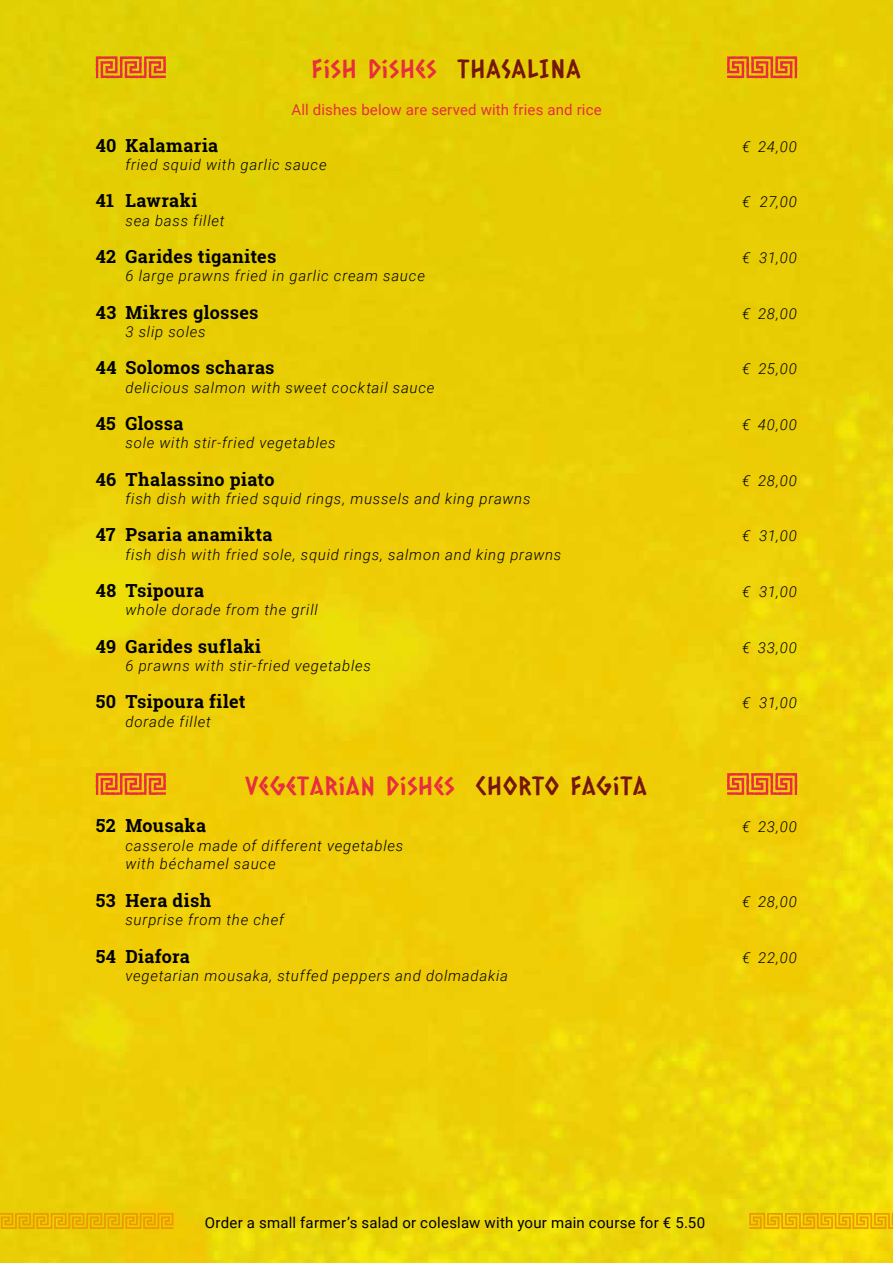
<style>
.page{position:relative;width:893px;height:1263px;background:#fff}
.page>*{position:absolute;margin:0;border:0;box-sizing:border-box;transform-origin:0 0}
.t1{font:25.5px "Caesar Dressing";letter-spacing:.05em;color:#e72d3f}
.t2{font:700 18px "Roboto Slab";letter-spacing:.02em;color:#000}
.t3{font:italic 300 15px/18.3px "Roboto";letter-spacing:.05em;color:#000}
.t4{font:15px "Roboto";letter-spacing:.015em;color:#000}
.t5{font:15px "Roboto";letter-spacing:.01em;color:#e72d3f}
.s1{color:#75160e}
</style>
<div class="page">
<img style="left:0;top:0;width:893px;height:1263px">
<svg style="left:96px;top:56px;width:70px;height:22px;background:#e47325"></svg>
<svg style="left:727px;top:56px;width:70px;height:22px;background:#e67025"></svg>
<svg style="left:96px;top:773px;width:70px;height:22px;background:#ea7026"></svg>
<svg style="left:727px;top:773px;width:70px;height:22px;background:#ea7127"></svg>
<svg style="left:0;top:1213px;width:174px;height:16px;background:#ebaf01"></svg>
<svg style="left:749px;top:1213px;width:144px;height:16px;background:#efb402"></svg>
<h1 class="t1" style="left:311px;top:53px;width:270px">FISH DISHES <span class="s1">THASALINA</span></h1>
<p class="t5" style="left:291px;top:99px;width:312px">All dishes below are served with fries and rice</p>
<p class="t2" style="left:96px;top:133px;width:124px">40 Kalamaria</p>
<p class="t3" style="left:742px;top:137px;width:57px">€ 24,00</p>
<p class="t3" style="left:125px;top:155px;width:203px">fried squid with garlic sauce</p>
<p class="t2" style="left:96px;top:189px;width:103px">41 Lawraki</p>
<p class="t3" style="left:742px;top:192px;width:57px">€ 27,00</p>
<p class="t3" style="left:125px;top:211px;width:101px">sea bass fillet</p>
<p class="t2" style="left:96px;top:244px;width:182px">42 Garides tiganites</p>
<p class="t3" style="left:742px;top:248px;width:57px">€ 31,00</p>
<p class="t3" style="left:125px;top:266px;width:301px">6 large prawns fried in garlic cream sauce</p>
<p class="t2" style="left:96px;top:300px;width:164px">43 Mikres glosses</p>
<p class="t3" style="left:742px;top:304px;width:57px">€ 28,00</p>
<p class="t3" style="left:125px;top:322px;width:82px">3 slip soles</p>
<p class="t2" style="left:96px;top:356px;width:180px">44 Solomos scharas</p>
<p class="t3" style="left:742px;top:359px;width:57px">€ 25,00</p>
<p class="t3" style="left:125px;top:378px;width:311px">delicious salmon with sweet cocktail sauce</p>
<p class="t2" style="left:96px;top:411px;width:89px">45 Glossa</p>
<p class="t3" style="left:742px;top:415px;width:57px">€ 40,00</p>
<p class="t3" style="left:125px;top:433px;width:212px">sole with stir-fried vegetables</p>
<p class="t2" style="left:96px;top:467px;width:180px">46 Thalassino piato</p>
<p class="t3" style="left:742px;top:471px;width:57px">€ 28,00</p>
<p class="t3" style="left:125px;top:489px;width:406px">fish dish with fried squid rings, mussels and king prawns</p>
<p class="t2" style="left:96px;top:523px;width:178px">47 Psaria anamikta</p>
<p class="t3" style="left:742px;top:526px;width:57px">€ 31,00</p>
<p class="t3" style="left:125px;top:545px;width:437px">fish dish with fried sole, squid rings, salmon and king prawns</p>
<p class="t2" style="left:96px;top:578px;width:110px">48 Tsipoura</p>
<p class="t3" style="left:742px;top:582px;width:57px">€ 31,00</p>
<p class="t3" style="left:125px;top:600px;width:194px">whole dorade from the grill</p>
<p class="t2" style="left:96px;top:634px;width:167px">49 Garides suflaki</p>
<p class="t3" style="left:742px;top:638px;width:57px">€ 33,00</p>
<p class="t3" style="left:125px;top:656px;width:247px">6 prawns with stir-fried vegetables</p>
<p class="t2" style="left:96px;top:689px;width:151px">50 Tsipoura filet</p>
<p class="t3" style="left:742px;top:693px;width:57px">€ 31,00</p>
<p class="t3" style="left:125px;top:712px;width:87px">dorade fillet</p>
<h1 class="t1" style="left:245px;top:770px;width:402px">VEGETARIAN DISHES <span class="s1">CHORTO FAGITA</span></h1>
<p class="t2" style="left:96px;top:813px;width:112px">52 Mousaka</p>
<p class="t3" style="left:742px;top:817px;width:57px">€ 23,00</p>
<p class="t3" style="left:125px;top:835px;width:279px">casserole made of different vegetables with béchamel sauce</p>
<p class="t2" style="left:96px;top:888px;width:117px">53 Hera dish</p>
<p class="t3" style="left:742px;top:892px;width:57px">€ 28,00</p>
<p class="t3" style="left:125px;top:910px;width:160px">surprise from the chef</p>
<p class="t2" style="left:96px;top:944px;width:96px">54 Diafora</p>
<p class="t3" style="left:742px;top:948px;width:57px">€ 22,00</p>
<p class="t3" style="left:125px;top:966px;width:384px">vegetarian mousaka, stuffed peppers and dolmadakia</p>
<p class="t4" style="left:205px;top:1212px;width:502px">Order a small farmer’s salad or coleslaw with your main course for € 5.50</p>
</div>
